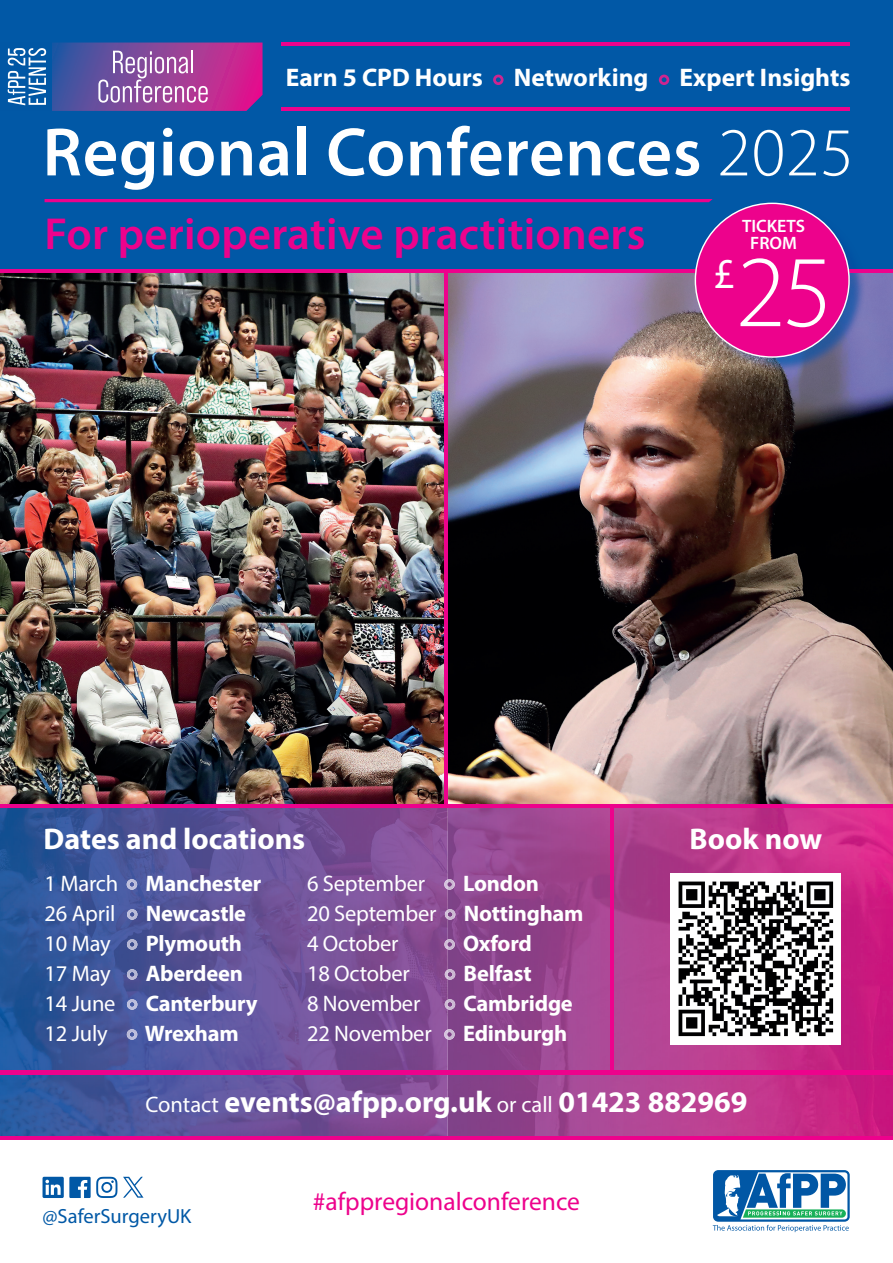
<style>
.page{position:relative;width:893px;height:1263px;background:#fff}
.page>*{position:absolute;margin:0;border:0;box-sizing:border-box;transform-origin:0 0}
.t1{font:300 102.6px "Myriad Pro";color:#fff}
.t2{font:600 69px "Myriad Pro";letter-spacing:.01em;color:#fff}
.t3{font:600 45px "Myriad Pro";letter-spacing:.005em;color:#ed028c}
.t4{font:42.75px "Myriad Pro";color:#fff}
.t5{font:700 30px "Myriad Pro";color:#fff}
.t6{font:700 25.5px "Myriad Pro";color:#fff}
.t7{font:25.5px "Myriad Pro";color:#ed028c}
.t8{font:22.5px/30px "Myriad Pro";letter-spacing:-.01em;color:#fff}
.t9{font:700 22.5px "Myriad Pro";letter-spacing:-.01em;color:#fff}
.t10{font:20.55px "Myriad Pro";color:#0158a6}
.t11{font:600 18px/16.6px "Myriad Pro";color:#fff;text-align:center}
.s1{font-weight:300}
.s2{font-weight:700}
.s3{font-weight:400;font-size:22.5px}
</style>
<div class="page">
<img style="left:448px;top:273px;width:445px;height:626px">
<div style="left:0;top:0;width:893px;height:273px;background:#0158a6"></div>
<img style="left:0;top:273px;width:445px;height:531px">
<img style="left:794px;top:899px;width:99px;height:237px">
<img style="left:448px;top:899px;width:247px;height:237px">
<img style="left:695px;top:1045px;width:99px;height:91px">
<img style="left:0;top:808px;width:448px;height:328px">
<svg style="left:8px;top:43px;width:255px;height:68px;background:#8658a5"></svg>
<img style="left:671px;top:874px;width:170px;height:170px">
<div style="left:712px;top:1169px;width:138px;height:53px;border:2px solid #fff;border-radius:5px"></div>
<svg style="left:713px;top:1170px;width:137px;height:62px"></svg>
<svg style="left:43px;top:1177px;width:74px;height:21px"></svg>
<svg style="left:123px;top:1177px;width:21px;height:21px"></svg>
<svg style="left:493px;top:75px;width:11px;height:10px"></svg>
<svg style="left:659px;top:75px;width:10px;height:10px"></svg>
<svg style="left:127px;top:879px;width:10px;height:11px"></svg>
<svg style="left:127px;top:909px;width:10px;height:11px"></svg>
<svg style="left:127px;top:939px;width:10px;height:11px"></svg>
<svg style="left:127px;top:969px;width:10px;height:11px"></svg>
<svg style="left:127px;top:999px;width:10px;height:11px"></svg>
<svg style="left:127px;top:1029px;width:10px;height:11px"></svg>
<hr style="left:282px;top:108px;width:568px;height:3px;background:#ed028c">
<hr style="left:282px;top:43px;width:568px;height:3px;background:#ed028c">
<hr style="left:610px;top:806px;width:4px;height:266px;background:#ed028c">
<hr style="left:0;top:270px;width:893px;height:3px;background:#ed028c">
<img style="left:697px;top:205px;width:169px;height:169px">
<div style="left:695px;top:203px;width:154px;height:154px;background:#ed028c;border-radius:50%"></div>
<hr style="left:0;top:804px;width:893px;height:4px;background:#ed028c">
<hr style="left:0;top:1136px;width:893px;height:4px;background:#ed028c">
<hr style="left:445px;top:271px;width:3px;height:534px;background:#ed028c">
<hr style="left:0;top:1070px;width:893px;height:4px;background:#ed028c">
<hr style="left:45px;top:199px;width:668px;height:3px;background:#ed028c">
<svg style="left:444px;top:879px;width:11px;height:11px"></svg>
<svg style="left:445px;top:909px;width:10px;height:11px"></svg>
<svg style="left:444px;top:939px;width:11px;height:11px"></svg>
<svg style="left:445px;top:969px;width:10px;height:11px"></svg>
<svg style="left:445px;top:999px;width:10px;height:11px"></svg>
<svg style="left:444px;top:1029px;width:11px;height:11px"></svg>
<p class="t6" style="left:286px;top:61px;width:566px">Earn 5 CPD Hours Networking Expert Insights</p>
<h2 class="t2" style="left:43px;top:108px;width:813px">Regional Conferences <span class="s1">2025</span></h2>
<h3 class="t3" style="left:45px;top:206px;width:602px">For perioperative practitioners</h3>
<p class="t11" style="left:742px;top:217px;width:65px">TICKETS<br>FROM</p>
<h1 class="t1" style="left:736px;top:230px;width:99px">25</h1>
<h3 class="t4" style="left:713px;top:247px;width:23px">£</h3>
<h3 class="t5" style="left:44px;top:819px;width:263px">Dates and locations</h3>
<h3 class="t5" style="left:689px;top:819px;width:134px">Book now</h3>
<p class="t8" style="left:45px;top:868px;width:218px">1 March <span class="s2">Manchester<br></span>26 April</p>
<p class="t9" style="left:146px;top:898px;width:102px">Newcastle</p>
<p class="t8" style="left:45px;top:928px;width:68px">10 May</p>
<p class="t9" style="left:146px;top:928px;width:98px">Plymouth</p>
<p class="t8" style="left:45px;top:958px;width:68px">17 May</p>
<p class="t9" style="left:146px;top:958px;width:99px">Aberdeen</p>
<p class="t8" style="left:45px;top:988px;width:72px">14 June</p>
<p class="t9" style="left:146px;top:988px;width:113px">Canterbury</p>
<p class="t8" style="left:45px;top:1018px;width:65px">12 July</p>
<p class="t9" style="left:145px;top:1018px;width:96px">Wrexham</p>
<p class="t8" style="left:307px;top:868px;width:278px;text-indent:156px"><span class="s2">London<br></span>20 September <span class="s2">Nottingham<br></span>4 October</p>
<p class="t8" style="left:307px;top:868px;width:120px">6 September</p>
<p class="t9" style="left:463px;top:928px;width:70px">Oxford</p>
<p class="t8" style="left:307px;top:958px;width:104px">18 October</p>
<p class="t9" style="left:464px;top:958px;width:70px">Belfast</p>
<p class="t8" style="left:307px;top:988px;width:115px">8 November</p>
<p class="t9" style="left:464px;top:988px;width:111px">Cambridge</p>
<p class="t8" style="left:307px;top:1018px;width:126px">22 November</p>
<p class="t9" style="left:463px;top:1018px;width:106px">Edinburgh</p>
<h3 class="t5" style="left:145px;top:1082px;width:604px"><span class="s3">Contact</span> events@afpp.org.uk <span class="s3">or call</span> 01423 882969</h3>
<p class="t10" style="left:43px;top:1203px;width:150px">@SaferSurgeryUK</p>
<p class="t7" style="left:313px;top:1186px;width:269px">#afppregionalconference</p>
</div>
